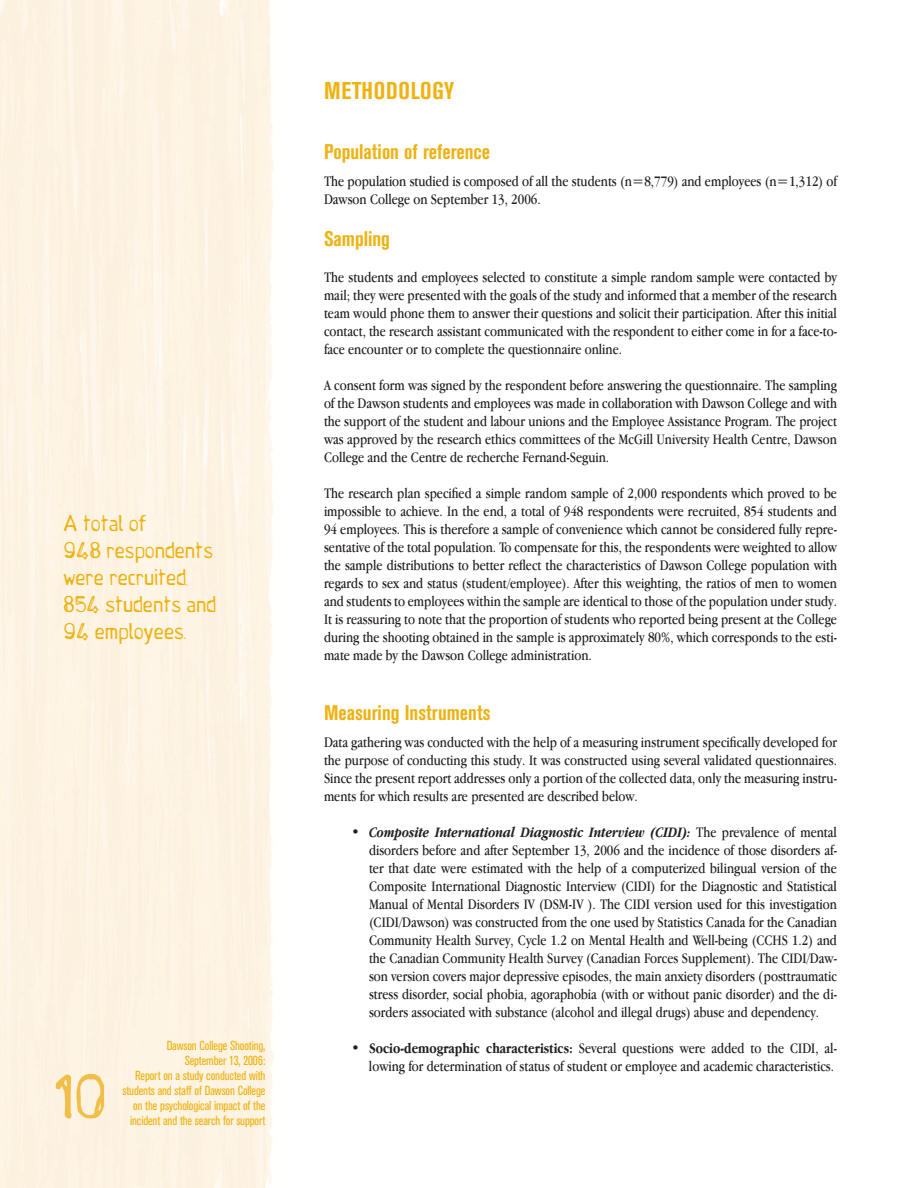
<style>
.page{position:relative;width:918px;height:1188px;background:#fff}
.page>*{position:absolute;margin:0;border:0;box-sizing:border-box;transform-origin:0 0}
.t1{font:57px "Boomshanker Solid";color:#f2be4a}
.t2{font:700 condensed 24px "Akzidenz Grotesk BE";letter-spacing:.035em;color:#eeb211}
.t3{font:21px/27px "Boomshanker Solid";color:#eeb211}
.t4{font:700 condensed 21px "Akzidenz Grotesk BE";color:#eeb211}
.t5{font:15px/18px "Apple Garamond";color:#231f20;text-align:justify}
.t6{font:condensed 13.05px/15px "Akzidenz Grotesk BE";letter-spacing:-.01em;color:#eeb211;text-align:right}
.s1{font-weight:700;font-style:italic}
.s2{font-weight:700}
</style>
<div class="page">
<div style="left:0;top:0;width:274px;height:1188px;background:#fdf4e3"></div>
<h3 class="t3" style="left:63px;top:512px;width:155px">A total of<br>948 respondents were recruited,<br>854 students and<br>94 employees.</h3>
<h1 class="t1" style="left:54px;top:1074px;width:54px">10</h1>
<p class="t6" style="left:122px;top:1039px;width:145px">Dawson College Shooting,<br>September 13, 2006:<br>Report on a study conducted with students and staff of Dawson College on the psychological impact of the incident and the search for support</p>
<h2 class="t2" style="left:324px;top:82px;width:132px">METHODOLOGY</h2>
<h3 class="t4" style="left:324px;top:144px;width:168px">Population of reference</h3>
<p class="t5" style="left:324px;top:173px;width:515px">The population studied is composed of all the students (n=8,779) and employees (n=1,312) of<br>Dawson College on September 13, 2006.</p>
<h3 class="t4" style="left:324px;top:231px;width:68px">Sampling</h3>
<p class="t5" style="left:324px;top:269px;width:515px">The students and employees selected to constitute a simple random sample were contacted by mail; they were presented with the goals of the study and informed that a member of the research team would phone them to answer their questions and solicit their participation. After this initial contact, the research assistant communicated with the respondent to either come in for a face-to&shy;face encounter or to complete the questionnaire online.</p>
<p class="t5" style="left:324px;top:377px;width:515px">A consent form was signed by the respondent before answering the questionnaire. The sampling of the Dawson students and employees was made in collaboration with Dawson College and with the support of the student and labour unions and the Employee Assistance Program. The project was approved by the research ethics committees of the McGill University Health Centre, Dawson College and the Centre de recherche Fernand-Seguin.</p>
<p class="t5" style="left:324px;top:485px;width:515px">The research plan specified a simple random sample of 2,000 respondents which proved to be impossible to achieve. In the end, a total of 948 respondents were recruited, 854 students and 94 employees. This is therefore a sample of convenience which cannot be considered fully repre&shy;sentative of the total population. To compensate for this, the respondents were weighted to allow the sample distributions to better reflect the characteristics of Dawson College population with regards to sex and status (student/employee). After this weighting, the ratios of men to women and students to employees within the sample are identical to those of the population under study.<br>It is reassuring to note that the proportion of students who reported being present at the College during the shooting obtained in the sample is approximately 80%, which corresponds to the esti&shy;mate made by the Dawson College administration.</p>
<h3 class="t4" style="left:324px;top:705px;width:168px">Measuring Instruments</h3>
<p class="t5" style="left:324px;top:734px;width:515px">Data gathering was conducted with the help of a measuring instrument specifically developed for the purpose of conducting this study. It was constructed using several validated questionnaires.<br>Since the present report addresses only a portion of the collected data, only the measuring instru&shy;ments for which results are presented are described below.</p>
<p class="t5" style="left:369px;top:824px;width:470px;text-indent:-18px"><span class="s1">• Composite International Diagnostic Interview (CIDI):</span> The prevalence of mental disorders before and after September 13, 2006 and the incidence of those disorders af&shy;ter that date were estimated with the help of a computerized bilingual version of the Composite International Diagnostic Interview (CIDI) for the Diagnostic and Statistical Manual of Mental Disorders IV (DSM-IV ). The CIDI version used for this investigation (CIDI/Dawson) was constructed from the one used by Statistics Canada for the Canadian Community Health Survey, Cycle 1.2 on Mental Health and Well-being (CCHS 1.2) and the Canadian Community Health Survey (Canadian Forces Supplement). The CIDI/Daw&shy;son version covers major depressive episodes, the main anxiety disorders (posttraumatic stress disorder, social phobia, agoraphobia (with or without panic disorder) and the di&shy;sorders associated with substance (alcohol and illegal drugs) abuse and dependency.</p>
<p class="t5" style="left:351px;top:1040px;width:487px;text-align:right"><span class="s2">• Socio-demographic characteristics:</span> Several questions were added to the CIDI, al&shy;lowing for determination of status of student or employee and academic characteristics.</p>
</div>
